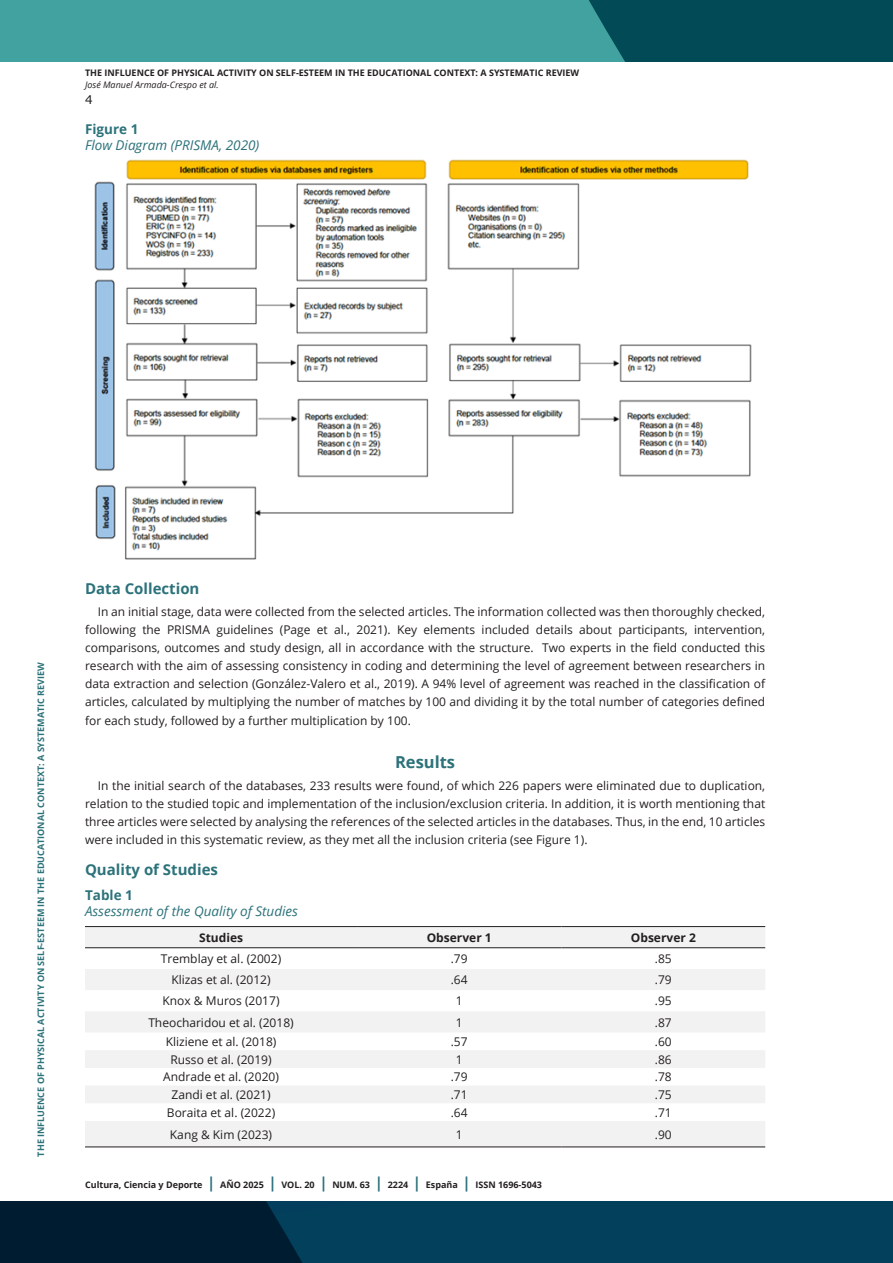
<style>
.page{position:relative;width:893px;height:1263px;background:#fff}
.page>*{position:absolute;margin:0;border:0;box-sizing:border-box;transform-origin:0 0}
.subtitulo_H3{font:700 16.5px "Open Sans";color:#2c727a}
.subtitulo_2_H3{font:700 15px "Open Sans";color:#2c727a}
.titulo_tablas_imagen{font:italic 13.5px "Open Sans";color:#2c727a}
.titulo_tablas_imagen-2{font:700 13.5px "Open Sans";color:#2c727a}
.Cuerpo_de_texto_P{font:12px/18px "Open Sans";color:#231f20;text-align:justify}
.Cuerpo_tablas{font:12px "Open Sans";color:#231f20}
.Cuerpo_tablas-2{font:700 12px "Open Sans";color:#231f20}
.t1{font:12px "Verdana";color:#231f20}
.t2{font:700 9px "Open Sans";color:#231f20}
.t3{font:700 9px "Open Sans";color:#2c727a}
.t4{font:italic 9px "Open Sans";color:#231f20}
.s1{font-size:15px;color:#2c727a}
</style>
<div class="page">
<svg style="left:0;top:1201px;width:893px;height:62px;background:#02344e"></svg>
<div style="left:0;top:0;width:893px;height:62px;background:#41a29f"></div>
<div style="left:589px;top:0;width:304px;height:62px;background:#024a56"></div>
<svg style="left:85px;top:927px;width:680px;height:219px;fill:#f2f2f2"></svg>
<hr style="left:85px;top:926px;width:272px;height:1px;background:#231f20">
<hr style="left:357px;top:926px;width:204px;height:1px;background:#231f20">
<hr style="left:561px;top:926px;width:204px;height:1px;background:#231f20">
<hr style="left:85px;top:947px;width:272px;height:1px;background:#231f20">
<hr style="left:357px;top:947px;width:204px;height:1px;background:#231f20">
<hr style="left:561px;top:947px;width:204px;height:1px;background:#231f20">
<hr style="left:85px;top:1146px;width:272px;height:1px;background:#231f20">
<hr style="left:357px;top:1146px;width:204px;height:1px;background:#231f20">
<hr style="left:561px;top:1146px;width:204px;height:1px;background:#231f20">
<img style="left:94px;top:159px;width:658px;height:401px">
<p class="t2" style="left:85px;top:67px;width:496px">THE INFLUENCE OF PHYSICAL ACTIVITY ON SELF-ESTEEM IN THE EDUCATIONAL CONTEXT: A SYSTEMATIC REVIEW</p>
<p class="t4" style="left:85px;top:79px;width:135px">José Manuel Armada-Crespo et al.</p>
<p class="t1" style="left:85px;top:91px;width:9px">4</p>
<p class="titulo_tablas_imagen-2" style="left:85px;top:119px;width:55px">Figure 1</p>
<p class="titulo_tablas_imagen" style="left:85px;top:136px;width:176px">Flow Diagram (PRISMA, 2020)</p>
<p class="t3" style="left:34px;top:1156px;width:496px;rotate:-90deg">THE INFLUENCE OF PHYSICAL ACTIVITY ON SELF-ESTEEM IN THE EDUCATIONAL CONTEXT: A SYSTEMATIC REVIEW</p>
<p class="subtitulo_2_H3" style="left:85px;top:578px;width:116px">Data Collection</p>
<p class="Cuerpo_de_texto_P" style="left:85px;top:603px;width:682px;text-indent:13px">In an initial stage, data were collected from the selected articles. The information collected was then thoroughly checked, following the PRISMA guidelines (Page et al., 2021). Key elements included details about participants, intervention, comparisons, outcomes and study design, all in accordance with the structure. Two experts in the field conducted this research with the aim of assessing consistency in coding and determining the level of agreement between researchers in data extraction and selection (González-Valero et al., 2019). A 94% level of agreement was reached in the classification of articles, calculated by multiplying the number of matches by 100 and dividing it by the total number of categories defined for each study, followed by a further multiplication by 100.</p>
<p class="subtitulo_H3" style="left:395px;top:750px;width:62px">Results</p>
<p class="Cuerpo_de_texto_P" style="left:85px;top:777px;width:682px;text-indent:13px">In the initial search of the databases, 233 results were found, of which 226 papers were eliminated due to duplication, relation to the studied topic and implementation of the inclusion/exclusion criteria. In addition, it is worth mentioning that three articles were selected by analysing the references of the selected articles in the databases. Thus, in the end, 10 articles were included in this systematic review, as they met all the inclusion criteria (see Figure 1).</p>
<p class="subtitulo_2_H3" style="left:85px;top:859px;width:134px">Quality of Studies</p>
<p class="titulo_tablas_imagen-2" style="left:85px;top:885px;width:49px">Table 1</p>
<p class="titulo_tablas_imagen" style="left:85px;top:902px;width:215px">Assessment of the Quality of Studies</p>
<p class="Cuerpo_tablas-2" style="left:199px;top:929px;width:46px">Studies</p>
<p class="Cuerpo_tablas-2" style="left:427px;top:929px;width:66px">Observer 1</p>
<p class="Cuerpo_tablas-2" style="left:631px;top:929px;width:66px">Observer 2</p>
<p class="Cuerpo_tablas" style="left:161px;top:950px;width:122px">Tremblay et al. (2002)</p>
<p class="Cuerpo_tablas" style="left:451px;top:950px;width:18px">.79</p>
<p class="Cuerpo_tablas" style="left:655px;top:950px;width:18px">.85</p>
<p class="Cuerpo_tablas" style="left:171px;top:971px;width:101px">Klizas et al. (2012)</p>
<p class="Cuerpo_tablas" style="left:451px;top:971px;width:18px">.64</p>
<p class="Cuerpo_tablas" style="left:655px;top:971px;width:18px">.79</p>
<p class="Cuerpo_tablas" style="left:163px;top:993px;width:119px">Knox &amp; Muros (2017)</p>
<p class="Cuerpo_tablas" style="left:456px;top:993px;width:8px">1</p>
<p class="Cuerpo_tablas" style="left:655px;top:993px;width:18px">.95</p>
<p class="Cuerpo_tablas" style="left:148px;top:1014px;width:147px">Theocharidou et al. (2018)</p>
<p class="Cuerpo_tablas" style="left:456px;top:1014px;width:8px">1</p>
<p class="Cuerpo_tablas" style="left:655px;top:1014px;width:18px">.87</p>
<p class="Cuerpo_tablas" style="left:166px;top:1033px;width:112px">Kliziene et al. (2018)</p>
<p class="Cuerpo_tablas" style="left:451px;top:1033px;width:18px">.57</p>
<p class="Cuerpo_tablas" style="left:655px;top:1033px;width:18px">.60</p>
<p class="Cuerpo_tablas" style="left:170px;top:1051px;width:103px">Russo et al. (2019)</p>
<p class="Cuerpo_tablas" style="left:456px;top:1051px;width:8px">1</p>
<p class="Cuerpo_tablas" style="left:655px;top:1051px;width:18px">.86</p>
<p class="Cuerpo_tablas" style="left:163px;top:1069px;width:117px">Andrade et al. (2020)</p>
<p class="Cuerpo_tablas" style="left:451px;top:1069px;width:18px">.79</p>
<p class="Cuerpo_tablas" style="left:655px;top:1069px;width:18px">.78</p>
<p class="Cuerpo_tablas" style="left:172px;top:1086px;width:101px">Zandi et al. (2021)</p>
<p class="Cuerpo_tablas" style="left:451px;top:1086px;width:18px">.71</p>
<p class="Cuerpo_tablas" style="left:655px;top:1086px;width:18px">.75</p>
<p class="Cuerpo_tablas" style="left:167px;top:1104px;width:110px">Boraita et al. (2022)</p>
<p class="Cuerpo_tablas" style="left:451px;top:1104px;width:18px">.64</p>
<p class="Cuerpo_tablas" style="left:655px;top:1104px;width:18px">.71</p>
<p class="Cuerpo_tablas" style="left:170px;top:1126px;width:104px">Kang &amp; Kim (2023)</p>
<p class="Cuerpo_tablas" style="left:456px;top:1126px;width:8px">1</p>
<p class="Cuerpo_tablas" style="left:655px;top:1126px;width:18px">.90</p>
<p class="t2" style="left:85px;top:1179px;width:458px">Cultura, Ciencia y Deporte <span class="s1">|</span> AÑO 2025 <span class="s1">|</span> VOL. 20 <span class="s1">|</span> NUM. 63 <span class="s1">|</span> 2224 <span class="s1">|</span> España <span class="s1">|</span> ISSN 1696-5043</p>
</div>
